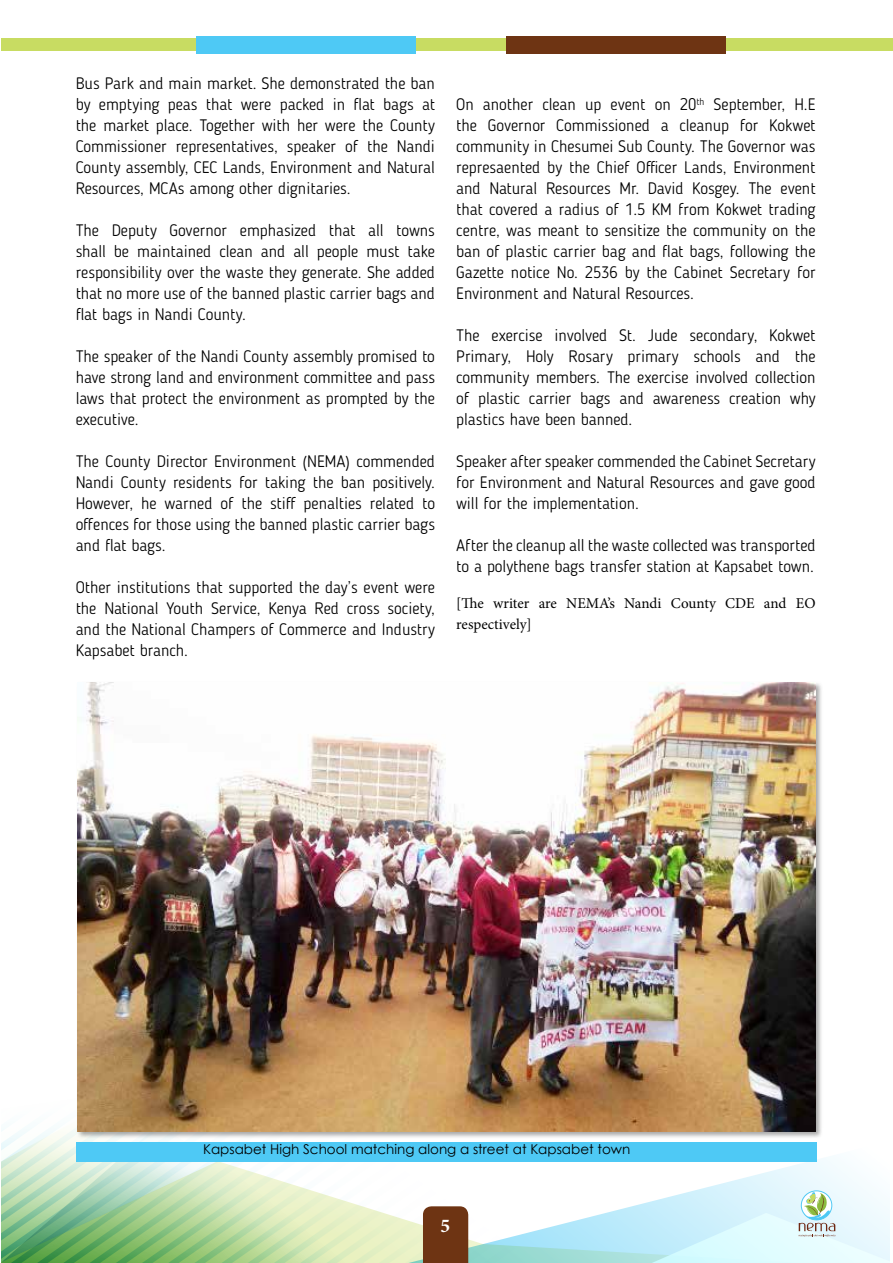
<style>
.page{position:relative;width:893px;height:1263px;background:#fff}
.page>*{position:absolute;margin:0;border:0;box-sizing:border-box;transform-origin:0 0}
.t1{font:700 19.5px "Minion Pro";color:#fff}
.t2{font:300 16.5px/21px "Blogger Sans";color:#000;text-align:justify}
.t3{font:15px/21px "Minion Pro";letter-spacing:-.005em;color:#000}
.t4{font:13.5px "Century Gothic";color:#000}
</style>
<div class="page">
<svg style="left:515px;top:1157px;width:353px;height:106px"></svg>
<svg style="left:564px;top:1190px;width:326px;height:73px;background:#d6f2f8"></svg>
<svg style="left:1px;top:1128px;width:514px;height:135px"></svg>
<div style="left:2px;top:38px;width:891px;height:12px;background:#c8dc62"></div>
<div style="left:197px;top:36px;width:219px;height:18px;background:#4ec9f5"></div>
<div style="left:506px;top:36px;width:220px;height:18px;background:#6e3413"></div>
<div style="left:77px;top:1142px;width:740px;height:19px;background:#4ec9f5"></div>
<div style="left:76px;top:681px;width:747px;height:458px;background:#000;opacity:.35"></div>
<img style="left:78px;top:682px;width:738px;height:449px">
<p class="t2" style="left:76px;top:73px;width:361px">Bus Park and main market. She demonstrated the ban by emptying peas that were packed in flat bags at the market place. Together with her were the County Commissioner representatives, speaker of the Nandi County assembly, CEC Lands, Environment and Natural Resources, MCAs among other dignitaries.</p>
<p class="t2" style="left:76px;top:220px;width:361px">The Deputy Governor emphasized that all towns shall be maintained clean and all people must take responsibility over the waste they generate. She added that no more use of the banned plastic carrier bags and flat bags in Nandi County.</p>
<p class="t2" style="left:76px;top:346px;width:361px">The speaker of the Nandi County assembly promised to have strong land and environment committee and pass laws that protect the environment as prompted by the executive.</p>
<p class="t2" style="left:76px;top:451px;width:361px">The County Director Environment (NEMA) commended Nandi County residents for taking the ban positively.<br>However, he warned of the stiff penalties related to offences for those using the banned plastic carrier bags and flat bags.</p>
<p class="t2" style="left:76px;top:577px;width:361px">Other institutions that supported the day’s event were the National Youth Service, Kenya Red cross society, and the National Champers of Commerce and Industry Kapsabet branch.</p>
<p class="t2" style="left:456px;top:94px;width:361px">On another clean up event on 20<sup>th</sup> September, H.E the Governor Commissioned a cleanup for Kokwet community in Chesumei Sub County. The Governor was represaented by the Chief Officer Lands, Environment and Natural Resources Mr. David Kosgey. The event that covered a radius of 1.5 KM from Kokwet trading centre, was meant to sensitize the community on the ban of plastic carrier bag and flat bags, following the Gazette notice No. 2536 by the Cabinet Secretary for Environment and Natural Resources.</p>
<p class="t2" style="left:456px;top:325px;width:361px">The exercise involved St. Jude secondary, Kokwet Primary, Holy Rosary primary schools and the community members. The exercise involved collection of plastic carrier bags and awareness creation why plastics have been banned.</p>
<p class="t2" style="left:456px;top:451px;width:361px">Speaker after speaker commended the Cabinet Secretary for Environment and Natural Resources and gave good will for the implementation.</p>
<p class="t2" style="left:456px;top:535px;width:361px">After the cleanup all the waste collected was transported to a polythene bags transfer station at Kapsabet town.</p>
<p class="t3" style="left:456px;top:593px;width:361px">[The writer are NEMA’s Nandi County CDE and EO respectively]</p>
<p class="t4" style="left:203px;top:1140px;width:429px">Kapsabet High School matching along a street at Kapsabet town</p>
<p class="t1" style="left:441px;top:1212px;width:11px">5</p>
</div>
